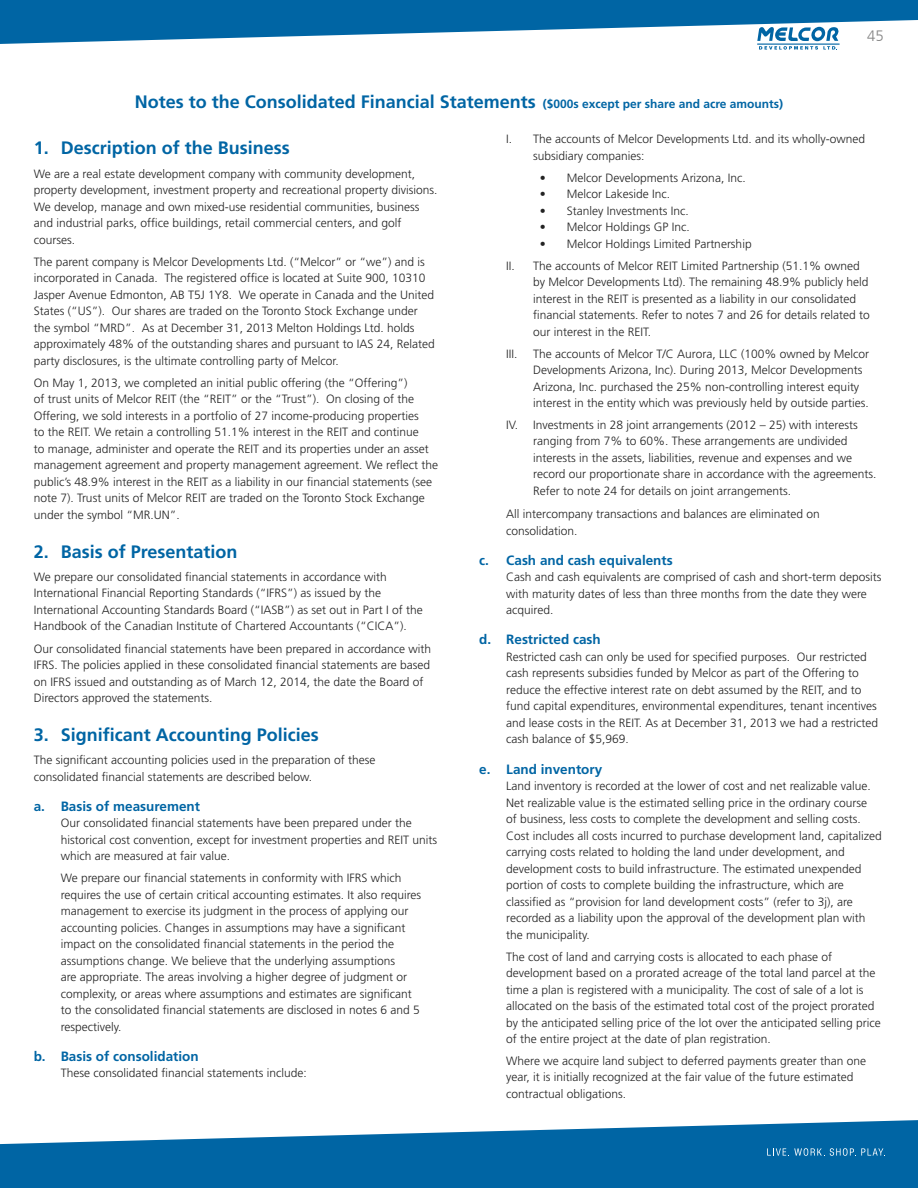
<style>
.page{position:relative;width:918px;height:1188px;background:#fff}
.page>*{position:absolute;margin:0;border:0;box-sizing:border-box;transform-origin:0 0}
.t1{font:700 18px "Frutiger";color:#0065a4}
.t2{font:300 15px "Frutiger CE";color:#858585}
.t3{font:700 13.5px "Frutiger";color:#0065a4}
.t4{font:300 12px/16.5px "Frutiger";color:#232323}
.s1{font-size:12px}
</style>
<div class="page">
<svg style="left:0;top:0;width:918px;height:44px;fill:#0065a4"></svg>
<svg style="left:0;top:1120px;width:918px;height:68px;fill:#0065a4"></svg>
<svg style="left:767px;top:1148px;width:118px;height:8px"></svg>
<hr style="left:757px;top:44px;width:83px;height:1px;background:#0065a4">
<svg style="left:757px;top:27px;width:82px;height:23px"></svg>
<h1 class="t1" style="left:135px;top:91px;width:650px">Notes to the Consolidated Financial Statements <span class="s1">($000s except per share and acre amounts)</span></h1>
<p class="t2" style="left:867px;top:27px;width:18px">45</p>
<h1 class="t1" style="left:34px;top:138px;width:257px">1. Description of the Business</h1>
<p class="t4" style="left:34px;top:165px;width:405px">We are a real estate development company with community development, property development, investment property and recreational property divisions.<br>We develop, manage and own mixed-use residential communities, business and industrial parks, office buildings, retail commercial centers, and golf courses.</p>
<p class="t4" style="left:34px;top:253px;width:403px">The parent company is Melcor Developments Ltd. (“Melcor” or “we”) and is incorporated in Canada. The registered office is located at Suite 900, 10310<br>Jasper Avenue Edmonton, AB T5J 1Y8. We operate in Canada and the United States (“US”). Our shares are traded on the Toronto Stock Exchange under the symbol “MRD”. As at December 31, 2013 Melton Holdings Ltd. holds approximately 48% of the outstanding shares and pursuant to IAS 24, Related party disclosures, is the ultimate controlling party of Melcor.</p>
<p class="t4" style="left:34px;top:375px;width:406px">On May 1, 2013, we completed an initial public offering (the “Offering”)<br>of trust units of Melcor REIT (the “REIT” or the “Trust”). On closing of the Offering, we sold interests in a portfolio of 27 income-producing properties<br>to the REIT. We retain a controlling 51.1% interest in the REIT and continue<br>to manage, administer and operate the REIT and its properties under an asset management agreement and property management agreement. We reflect the public’s 48.9% interest in the REIT as a liability in our financial statements (see note 7). Trust units of Melcor REIT are traded on the Toronto Stock Exchange under the symbol “MR.UN”.</p>
<h1 class="t1" style="left:34px;top:541px;width:205px">2. Basis of Presentation</h1>
<p class="t4" style="left:34px;top:568px;width:391px">We prepare our consolidated financial statements in accordance with International Financial Reporting Standards (“IFRS”) as issued by the International Accounting Standards Board (“IASB”) as set out in Part I of the Handbook of the Canadian Institute of Chartered Accountants (“CICA”).</p>
<p class="t4" style="left:34px;top:640px;width:399px">Our consolidated financial statements have been prepared in accordance with IFRS. The policies applied in these consolidated financial statements are based on IFRS issued and outstanding as of March 12, 2014, the date the Board of Directors approved the statements.</p>
<h1 class="t1" style="left:34px;top:724px;width:287px">3. Significant Accounting Policies</h1>
<p class="t4" style="left:34px;top:752px;width:343px">The significant accounting policies used in the preparation of these consolidated financial statements are described below.</p>
<p class="t3" style="left:34px;top:798px;width:168px">a. Basis of measurement</p>
<p class="t4" style="left:61px;top:815px;width:378px">Our consolidated financial statements have been prepared under the historical cost convention, except for investment properties and REIT units which are measured at fair value.</p>
<p class="t4" style="left:61px;top:870px;width:362px">We prepare our financial statements in conformity with IFRS which requires the use of certain critical accounting estimates. It also requires management to exercise its judgment in the process of applying our accounting policies. Changes in assumptions may have a significant impact on the consolidated financial statements in the period the assumptions change. We believe that the underlying assumptions<br>are appropriate. The areas involving a higher degree of judgment or complexity, or areas where assumptions and estimates are significant to the consolidated financial statements are disclosed in notes 6 and 5 respectively.</p>
<p class="t3" style="left:34px;top:1048px;width:166px">b. Basis of consolidation</p>
<p class="t4" style="left:61px;top:1065px;width:248px">These consolidated financial statements include:</p>
<p class="t4" style="left:533px;top:131px;width:334px;text-indent:-27px">I. The accounts of Melcor Developments Ltd. and its wholly-owned subsidiary companies:</p>
<p class="t4" style="left:540px;top:169px;width:207px">• Melcor Developments Arizona, Inc.</p>
<p class="t4" style="left:540px;top:186px;width:132px">• Melcor Lakeside Inc.</p>
<p class="t4" style="left:540px;top:202px;width:150px">• Stanley Investments Inc.</p>
<p class="t4" style="left:540px;top:219px;width:151px">• Melcor Holdings GP Inc.</p>
<p class="t4" style="left:506px;top:233px;width:355px;line-height:21.9px;text-indent:34px">• Melcor Holdings Limited Partnership<br>II. The accounts of Melcor REIT Limited Partnership (51.1% owned</p>
<p class="t4" style="left:533px;top:274px;width:338px">by Melcor Developments Ltd). The remaining 48.9% publicly held interest in the REIT is presented as a liability in our consolidated financial statements. Refer to notes 7 and 26 for details related to our interest in the REIT.</p>
<p class="t4" style="left:506px;top:345px;width:13px">III.</p>
<p class="t4" style="left:533px;top:345px;width:337px">The accounts of Melcor T/C Aurora, LLC (100% owned by Melcor Developments Arizona, Inc). During 2013, Melcor Developments Arizona, Inc. purchased the 25% non-controlling interest equity interest in the entity which was previously held by outside parties.</p>
<p class="t4" style="left:533px;top:417px;width:345px;text-indent:-27px">IV. Investments in 28 joint arrangements (2012 – 25) with interests ranging from 7% to 60%. These arrangements are undivided interests in the assets, liabilities, revenue and expenses and we record our proportionate share in accordance with the agreements.<br>Refer to note 24 for details on joint arrangements.</p>
<p class="t4" style="left:506px;top:506px;width:315px">All intercompany transactions and balances are eliminated on consolidation.</p>
<p class="t3" style="left:479px;top:552px;width:195px">c. Cash and cash equivalents</p>
<p class="t4" style="left:506px;top:569px;width:377px">Cash and cash equivalents are comprised of cash and short-term deposits with maturity dates of less than three months from the date they were acquired.</p>
<p class="t3" style="left:479px;top:632px;width:123px">d. Restricted cash</p>
<p class="t4" style="left:506px;top:649px;width:373px">Restricted cash can only be used for specified purposes. Our restricted cash represents subsidies funded by Melcor as part of the Offering to reduce the effective interest rate on debt assumed by the REIT, and to fund capital expenditures, environmental expenditures, tenant incentives and lease costs in the REIT. As at December 31, 2013 we had a restricted cash balance of $5,969.</p>
<p class="t3" style="left:479px;top:761px;width:125px">e. Land inventory</p>
<p class="t4" style="left:506px;top:778px;width:377px">Land inventory is recorded at the lower of cost and net realizable value.<br>Net realizable value is the estimated selling price in the ordinary course<br>of business, less costs to complete the development and selling costs.<br>Cost includes all costs incurred to purchase development land, capitalized carrying costs related to holding the land under development, and development costs to build infrastructure. The estimated unexpended portion of costs to complete building the infrastructure, which are classified as “provision for land development costs” (refer to 3j), are recorded as a liability upon the approval of the development plan with the municipality.</p>
<p class="t4" style="left:506px;top:948px;width:376px">The cost of land and carrying costs is allocated to each phase of development based on a prorated acreage of the total land parcel at the time a plan is registered with a municipality. The cost of sale of a lot is allocated on the basis of the estimated total cost of the project prorated by the anticipated selling price of the lot over the anticipated selling price of the entire project at the date of plan registration.</p>
<p class="t4" style="left:506px;top:1053px;width:361px">Where we acquire land subject to deferred payments greater than one year, it is initially recognized at the fair value of the future estimated contractual obligations.</p>
</div>
